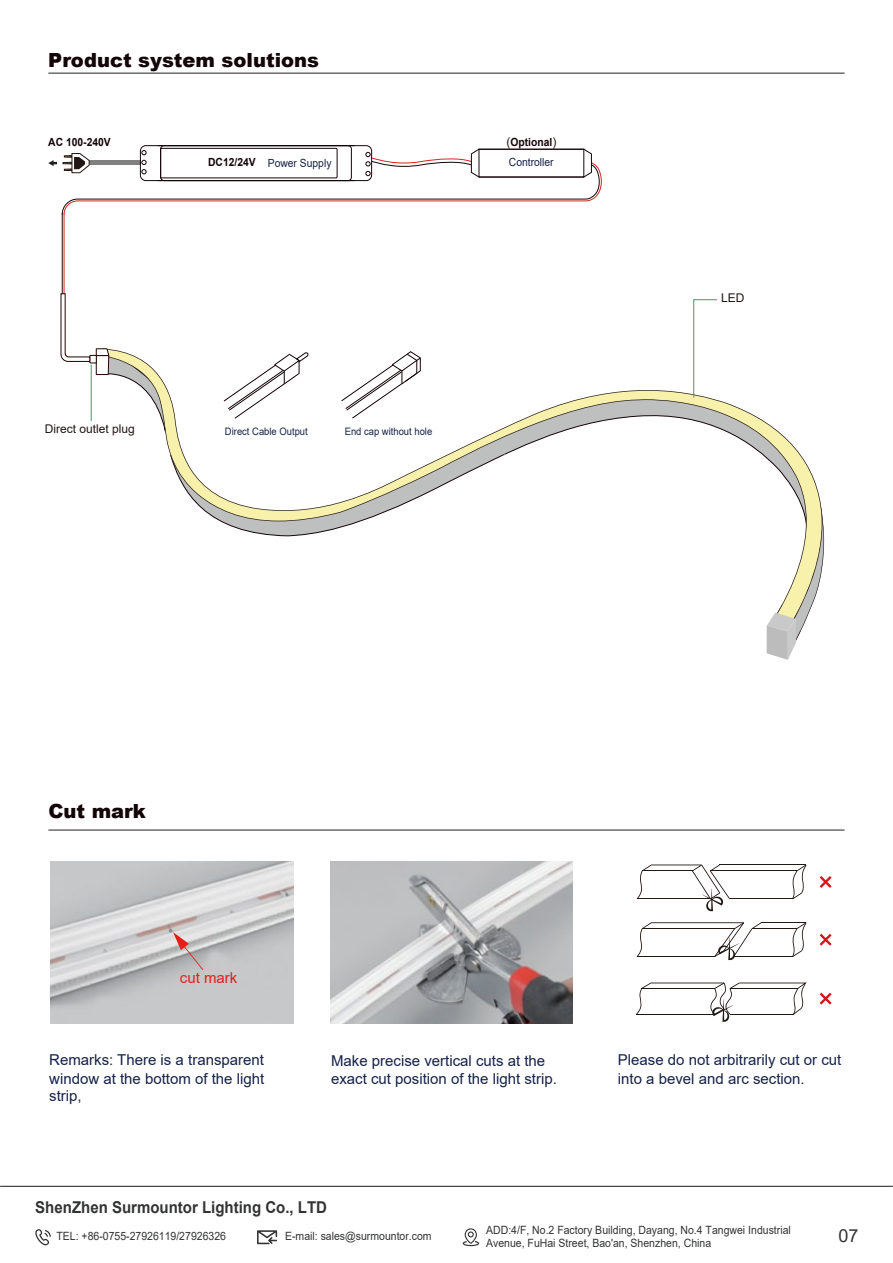
<style>
.page{position:relative;width:893px;height:1263px;background:#fff}
.page>*{position:absolute;margin:0;border:0;box-sizing:border-box;transform-origin:0 0}
.t1{font:900 19.5px "Arial";color:#120407}
.t2{font:18px "Arial";color:#323333}
.t3{font:700 16.35px "Arial";color:#323333;scale:.92 1}
.t4{font:15px/18px "Arial";color:#152249}
.t5{font:15px "Arial";color:#e41f19}
.t6{font:12px "Arial";color:#201613}
.t7{font:11.4px/12.6px "Arial";color:#323333;scale:.92 1}
.t8{font:11.25px "Arial";color:#152249;scale:.92 1}
.t9{font:700 11.25px "Arial";color:#140306;scale:.92 1}
.t10{font:10.2px "Arial";color:#142248;scale:.92 1}
.s1{font-weight:400;font-size:12px;color:#221714}
.s2{font-weight:700;color:#140306}
</style>
<div class="page">
<svg style="left:820px;top:876px;width:12px;height:12px"></svg>
<hr style="left:710px;top:870px;width:87px;height:1px;background:#221814">
<hr style="left:730px;top:898px;width:62px;height:1px;background:#221814">
<hr style="left:720px;top:864px;width:86px;height:1px;background:#221814">
<svg style="left:792px;top:865px;width:14px;height:34px"></svg>
<hr style="left:752px;top:928px;width:45px;height:1px;background:#221814">
<hr style="left:734px;top:956px;width:58px;height:1px;background:#221814">
<hr style="left:761px;top:922px;width:45px;height:1px;background:#221814">
<svg style="left:792px;top:923px;width:14px;height:34px"></svg>
<svg style="left:637px;top:864px;width:93px;height:47px"></svg>
<svg style="left:637px;top:922px;width:124px;height:38px"></svg>
<svg style="left:636px;top:982px;width:171px;height:40px"></svg>
<svg style="left:820px;top:934px;width:12px;height:12px"></svg>
<svg style="left:820px;top:992px;width:12px;height:12px"></svg>
<svg style="left:165px;top:390px;width:657px;height:241px"></svg>
<svg style="left:693px;top:299px;width:25px;height:99px"></svg>
<svg style="left:767px;top:507px;width:58px;height:152px"></svg>
<svg style="left:48px;top:145px;width:555px;height:289px"></svg>
<img style="left:50px;top:861px;width:243px;height:162px">
<img style="left:330px;top:861px;width:243px;height:162px">
<svg style="left:173px;top:932px;width:30px;height:38px"></svg>
<hr style="left:48px;top:73px;width:797px;height:1px;background:#3d3a39">
<hr style="left:48px;top:829px;width:797px;height:2px;background:#3d3a39">
<svg style="left:463px;top:1228px;width:16px;height:18px"></svg>
<svg style="left:257px;top:1230px;width:20px;height:14px"></svg>
<svg style="left:35px;top:1229px;width:16px;height:16px"></svg>
<hr style="left:0;top:1186px;width:893px;height:1px;background:#323333">
<h1 class="t1" style="left:48px;top:46px;width:272px">Product system solutions</h1>
<p class="t9" style="left:48px;top:134px;width:69px">AC 100-240V</p>
<p class="t9" style="left:506px;top:134px;width:56px"><span class="s1">(</span>Optional<span class="s1">)</span></p>
<p class="t8" style="left:208px;top:155px;width:136px"><span class="s2">DC12/24V</span> Power Supply</p>
<p class="t8" style="left:509px;top:154px;width:50px">Controller</p>
<p class="t6" style="left:45px;top:420px;width:92px">Direct outlet plug</p>
<p class="t10" style="left:225px;top:424px;width:92px">Direct Cable Output</p>
<p class="t10" style="left:345px;top:424px;width:97px">End cap without hole</p>
<h1 class="t1" style="left:48px;top:797px;width:99px">Cut mark</h1>
<p class="t5" style="left:180px;top:967px;width:59px">cut mark</p>
<p class="t6" style="left:721px;top:290px;width:25px">LED</p>
<p class="t4" style="left:49px;top:1051px;width:217px;text-align:justify">Remarks: There is a transparent window at the bottom of the light strip,</p>
<p class="t4" style="left:618px;top:1050px;width:225px;line-height:18.5px">Please do not arbitrarily cut or cut into a bevel and arc section.</p>
<p class="t4" style="left:331px;top:1052px;width:227px">Make precise vertical cuts at the exact cut position of the light strip.</p>
<p class="t3" style="left:35px;top:1195px;width:319px">ShenZhen Surmountor Lighting Co., LTD</p>
<p class="t7" style="left:486px;top:1223px;width:333px">ADD:4/F, No.2 Factory Building, Dayang, No.4 Tangwei Industrial<br>Avenue, FuHai Street, Bao'an, Shenzhen, China</p>
<p class="t7" style="left:56px;top:1230px;width:186px">TEL: +86-0755-27926119/27926326</p>
<p class="t7" style="left:285px;top:1230px;width:161px">E-mail: sales@surmountor.com</p>
<p class="t2" style="left:839px;top:1223px;width:22px">07</p>
</div>
